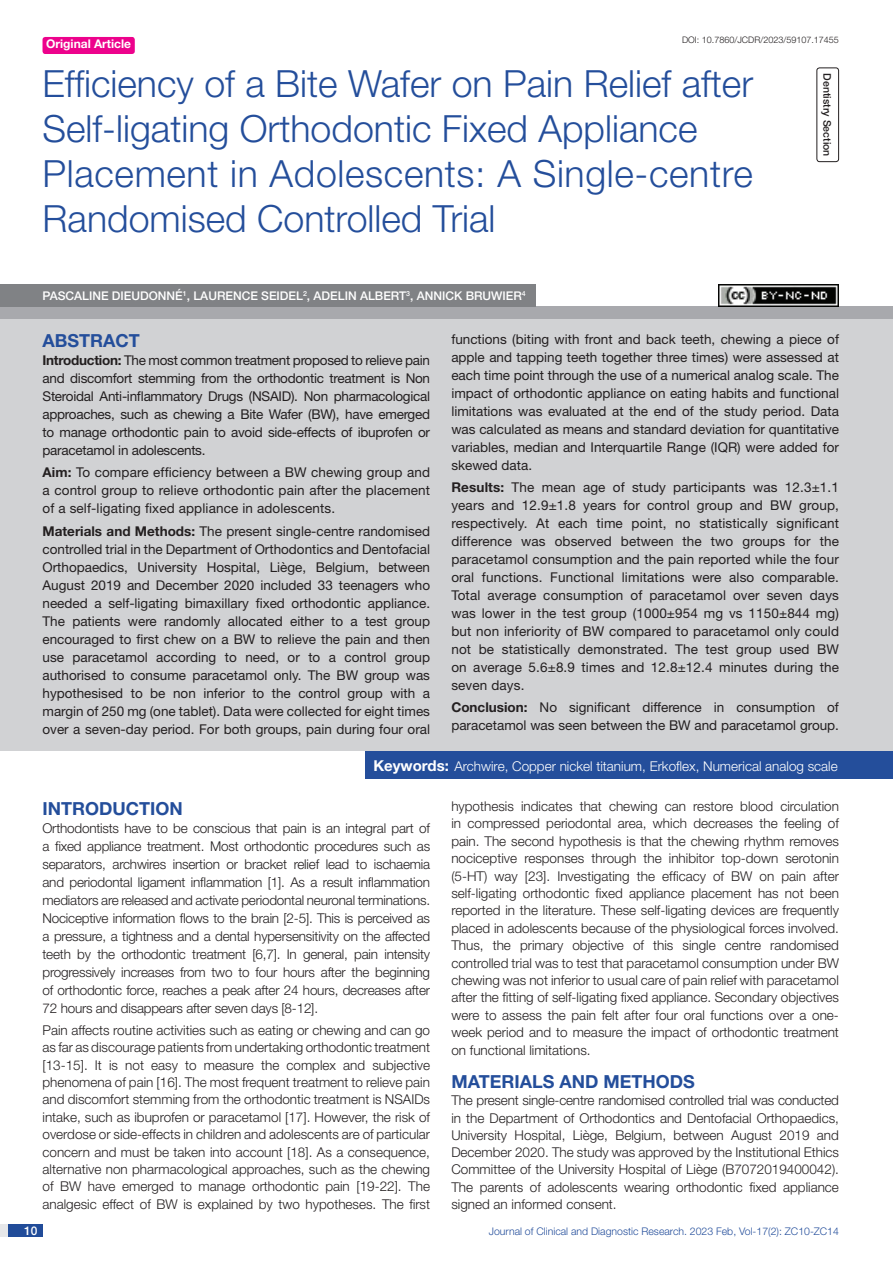
<style>
.page{position:relative;width:893px;height:1263px;background:#fff}
.page>*{position:absolute;margin:0;border:0;box-sizing:border-box;transform-origin:0 0}
.t1{font:300 37.5px/45px "Helvetica Neue";color:#244e9b}
.Heading{font:700 18px "Helvetica Neue";color:#244e9b}
.Abstract_head{font:700 18px "Helvetica Neue";color:#244e9b}
.Body_text{font:300 13.5px/17.4px "Helvetica Neue";color:#231f20;text-align:justify}
.Abstract_Text{font:13.5px/18px "Helvetica Neue";color:#231f20;text-align:justify}
.Key_words{font:300 13.5px "Helvetica Neue";color:#fff}
.Author{font:500 12px "Helvetica Neue";color:#fff}
.t2{font:700 12px "Helvetica Neue";color:#fff}
.t3{font:300 10.5px "Helvetica Neue";color:#244e9b}
.section{font:500 10.5px "Helvetica Neue";color:#231f20}
.DOI{font:300 9px "Helvetica Neue";color:#231f20}
.s1{font-weight:700}
.s2{font-weight:700;font-size:15px}
</style>
<div class="page">
<div style="left:0;top:1224px;width:43px;height:13px;background:#e6e7e9"></div>
<div style="left:8px;top:1224px;width:35px;height:13px;background:#214c99"></div>
<div style="left:43px;top:37px;width:92px;height:17px;background:#ed028c;border-radius:3px"></div>
<div style="left:816px;top:67px;width:23px;height:95px;border:1px solid #231f20;border-radius:3px"></div>
<div style="left:0;top:307px;width:893px;height:12px;background:#a8a9ad"></div>
<div style="left:0;top:284px;width:536px;height:23px;background:#808285"></div>
<div style="left:0;top:319px;width:893px;height:432px;background:#d1d2d4"></div>
<div style="left:365px;top:751px;width:528px;height:28px;background:#244e9b"></div>
<img style="left:719px;top:284px;width:120px;height:23px">
<p class="t2" style="left:46px;top:37px;width:87px">Original Article</p>
<p class="DOI" style="left:682px;top:35px;width:158px">DOI: 10.7860/JCDR/2023/59107.17455</p>
<p class="t1" style="left:43px;top:60px;width:712px">Efficiency of a Bite Wafer on Pain Relief after Self-ligating Orthodontic Fixed Appliance Placement in Adolescents: A Single-centre Randomised Controlled Trial</p>
<p class="Author" style="left:43px;top:289px;width:485px">PASCALINE DIEUDONNÉ<sup>1</sup>, LAURENCE SEIDEL<sup>2</sup>, ADELIN ALBERT<sup>3</sup>, ANNICK BRUWIER<sup>4</sup></p>
<p class="section" style="left:834px;top:73px;width:85px;rotate:90deg">DENTISTRY SECTION</p>
<p class="Abstract_head" style="left:43px;top:329px;width:99px">ABSTRACT</p>
<p class="Abstract_Text" style="left:43px;top:351px;width:389px"><span class="s1">Introduction:</span> The most common treatment proposed to relieve pain and discomfort stemming from the orthodontic treatment is Non Steroidal Anti-inflammatory Drugs (NSAID). Non pharmacological approaches, such as chewing a Bite Wafer (BW), have emerged to manage orthodontic pain to avoid side-effects of ibuprofen or paracetamol in adolescents.</p>
<p class="Abstract_Text" style="left:43px;top:463px;width:389px"><span class="s1">Aim:</span> To compare efficiency between a BW chewing group and a control group to relieve orthodontic pain after the placement of a self-ligating fixed appliance in adolescents.</p>
<p class="Abstract_Text" style="left:43px;top:522px;width:389px"><span class="s1">Materials and Methods:</span> The present single-centre randomised controlled trial in the Department of Orthodontics and Dentofacial Orthopaedics, University Hospital, Liège, Belgium, between August 2019 and December 2020 included 33 teenagers who needed a self-ligating bimaxillary fixed orthodontic appliance.<br>The patients were randomly allocated either to a test group encouraged to first chew on a BW to relieve the pain and then use paracetamol according to need, or to a control group authorised to consume paracetamol only. The BW group was hypothesised to be non inferior to the control group with a margin of 250 mg (one tablet). Data were collected for eight times over a seven-day period. For both groups, pain during four oral</p>
<p class="Abstract_Text" style="left:451px;top:330px;width:389px">functions (biting with front and back teeth, chewing a piece of apple and tapping teeth together three times) were assessed at each time point through the use of a numerical analog scale. The impact of orthodontic appliance on eating habits and functional limitations was evaluated at the end of the study period. Data was calculated as means and standard deviation for quantitative variables, median and Interquartile Range (IQR) were added for skewed data.</p>
<p class="Abstract_Text" style="left:451px;top:478px;width:389px"><span class="s1">Results:</span> The mean age of study participants was 12.3±1.1 years and 12.9±1.8 years for control group and BW group, respectively. At each time point, no statistically significant difference was observed between the two groups for the paracetamol consumption and the pain reported while the four oral functions. Functional limitations were also comparable.<br>Total average consumption of paracetamol over seven days was lower in the test group (1000±954 mg vs 1150±844 mg) but non inferiority of BW compared to paracetamol only could not be statistically demonstrated. The test group used BW on average 5.6±8.9 times and 12.8±12.4 minutes during the seven days.</p>
<p class="Abstract_Text" style="left:451px;top:698px;width:389px"><span class="s1">Conclusion:</span> No significant difference in consumption of paracetamol was seen between the BW and paracetamol group.</p>
<p class="Key_words" style="left:373px;top:757px;width:466px"><span class="s2">Keywords:</span> Archwire, Copper nickel titanium, Erkoflex, Numerical analog scale</p>
<p class="Heading" style="left:43px;top:797px;width:142px">INTRODUCTION</p>
<p class="Body_text" style="left:43px;top:818px;width:389px;line-height:18px">Orthodontists have to be conscious that pain is an integral part of a fixed appliance treatment. Most orthodontic procedures such as separators, archwires insertion or bracket relief lead to ischaemia and periodontal ligament inflammation [1]. As a result inflammation mediators are released and activate periodontal neuronal terminations.<br>Nociceptive information flows to the brain [2-5]. This is perceived as a pressure, a tightness and a dental hypersensitivity on the affected teeth by the orthodontic treatment [6,7]. In general, pain intensity progressively increases from two to four hours after the beginning of orthodontic force, reaches a peak after 24 hours, decreases after 72 hours and disappears after seven days [8-12].</p>
<p class="Body_text" style="left:43px;top:1021px;width:389px">Pain affects routine activities such as eating or chewing and can go as far as discourage patients from undertaking orthodontic treatment [13-15]. It is not easy to measure the complex and subjective phenomena of pain [16]. The most frequent treatment to relieve pain and discomfort stemming from the orthodontic treatment is NSAIDs intake, such as ibuprofen or paracetamol [17]. However, the risk of overdose or side-effects in children and adolescents are of particular concern and must be taken into account [18]. As a consequence, alternative non pharmacological approaches, such as the chewing of BW have emerged to manage orthodontic pain [19-22]. The analgesic effect of BW is explained by two hypotheses. The first</p>
<p class="Body_text" style="left:451px;top:797px;width:389px">hypothesis indicates that chewing can restore blood circulation in compressed periodontal area, which decreases the feeling of pain. The second hypothesis is that the chewing rhythm removes nociceptive responses through the inhibitor top-down serotonin (5-HT) way [23]. Investigating the efficacy of BW on pain after self-ligating orthodontic fixed appliance placement has not been reported in the literature. These self-ligating devices are frequently placed in adolescents because of the physiological forces involved.<br>Thus, the primary objective of this single centre randomised controlled trial was to test that paracetamol consumption under BW chewing was not inferior to usual care of pain relief with paracetamol after the fitting of self-ligating fixed appliance. Secondary objectives were to assess the pain felt after four oral functions over a one&shy;week period and to measure the impact of orthodontic treatment on functional limitations.</p>
<p class="Heading" style="left:451px;top:1070px;width:245px">MATERIALS AND METHODS</p>
<p class="Body_text" style="left:451px;top:1091px;width:389px">The present single-centre randomised controlled trial was conducted in the Department of Orthodontics and Dentofacial Orthopaedics, University Hospital, Liège, Belgium, between August 2019 and December 2020. The study was approved by the Institutional Ethics Committee of the University Hospital of Liège (B7072019400042).<br>The parents of adolescents wearing orthodontic fixed appliance signed an informed consent.</p>
<p class="Author" style="left:24px;top:1223px;width:15px">10</p>
<p class="t3" style="left:489px;top:1225px;width:352px">Journal of Clinical and Diagnostic Research. 2023 Feb, Vol-17(2): ZC10-ZC14</p>
</div>
